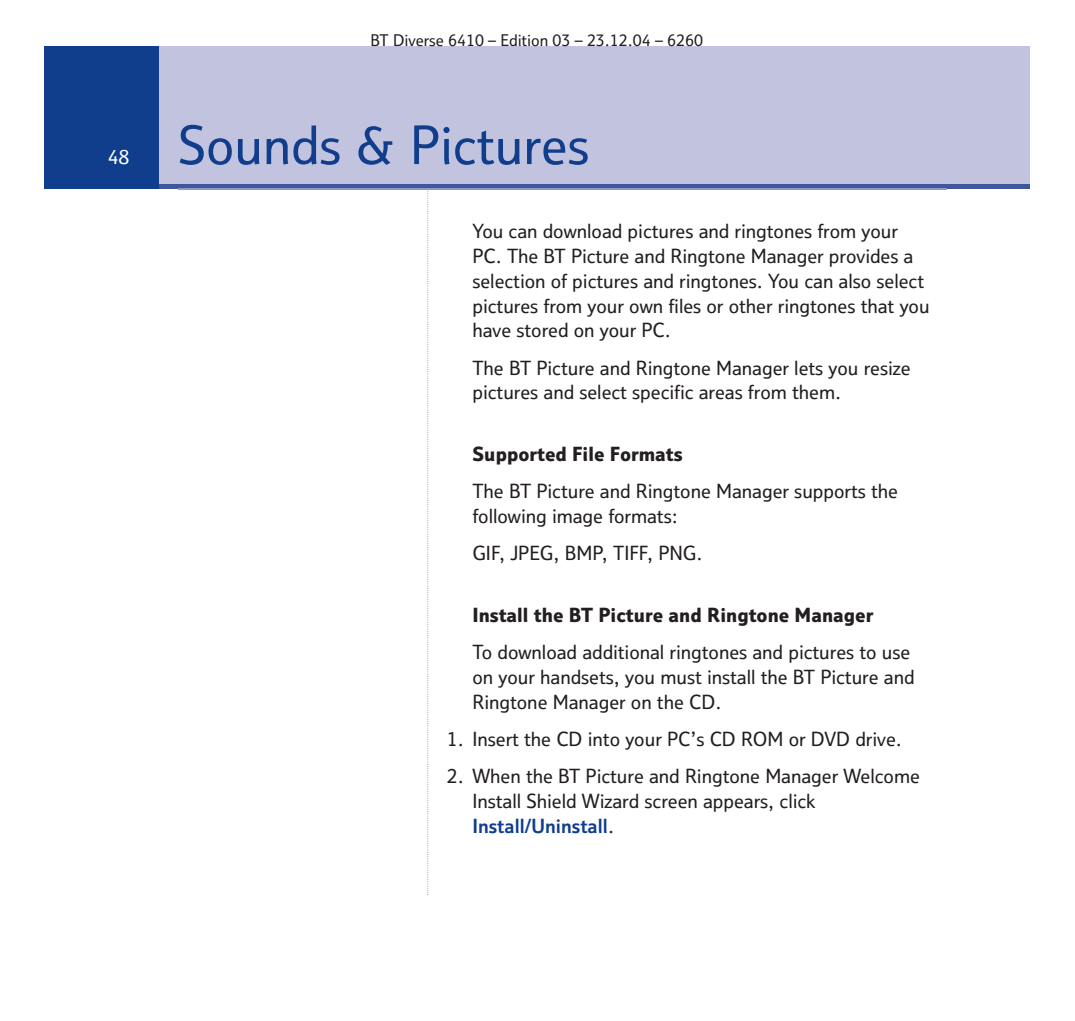
<style>
.page{position:relative;width:1075px;height:1021px;background:#fff}
.page>*{position:absolute;margin:0;border:0;box-sizing:border-box;transform-origin:0 0}
.t1{font:51.75px "BT Medium";color:#103d8c}
.t2{font:19.12px/24.8px "BT Medium";color:#231f20}
.t3{font:700 19.12px "BT Extra";color:#231f20}
.t4{font:19.12px "BT Bold";color:#103d8c}
.t5{font:19.12px "BT Medium";color:#fff}
.t6{font:15.75px "BT Medium";color:#231f20}
.s1{font-family:"BT Medium";color:#231f20}
</style>
<div class="page">
<svg style="left:427px;top:190px;width:1px;height:705px"></svg>
<div style="left:44px;top:46px;width:985px;height:143px;background:#c2c4df"></div>
<div style="left:44px;top:184px;width:985px;height:5px;background:#40579d"></div>
<div style="left:44px;top:46px;width:115px;height:143px;background:#103d8c"></div>
<hr style="left:178px;top:188px;width:768px;height:2px;background:#9298c6">
<p class="t5" style="left:108px;top:150px;width:23px">48</p>
<p class="t6" style="left:370px;top:34px;width:334px">BT Diverse 6410 – Edition 03 – 23.12.04 – 6260</p>
<h1 class="t1" style="left:178px;top:125px;width:413px">Sounds &amp; Pictures</h1>
<p class="t2" style="left:472px;top:221px;width:459px">You can download pictures and ringtones from your PC. The BT Picture and Ringtone Manager provides a selection of pictures and ringtones. You can also select pictures from your own files or other ringtones that you have stored on your PC.</p>
<p class="t2" style="left:472px;top:357px;width:440px">The BT Picture and Ringtone Manager lets you resize pictures and select specific areas from them.</p>
<p class="t3" style="left:472px;top:447px;width:212px">Supported File Formats</p>
<p class="t2" style="left:472px;top:480px;width:427px">The BT Picture and Ringtone Manager supports the following image formats:</p>
<p class="t2" style="left:472px;top:542px;width:232px">GIF, JPEG, BMP, TIFF, PNG.</p>
<p class="t3" style="left:472px;top:607px;width:402px">Install the BT Picture and Ringtone Manager</p>
<p class="t2" style="left:472px;top:641px;width:443px">To download additional ringtones and pictures to use on your handsets, you must install the BT Picture and<br>Ringtone Manager on the CD.</p>
<p class="t2" style="left:447px;top:728px;width:456px">1. Insert the CD into your PC’s CD ROM or DVD drive.</p>
<p class="t2" style="left:472px;top:765px;width:449px;text-indent:-26px">2. When the BT Picture and Ringtone Manager Welcome<br>Install Shield Wizard screen appears, click</p>
<p class="t4" style="left:472px;top:818px;width:143px">Install/Uninstall<span class="s1">.</span></p>
</div>
